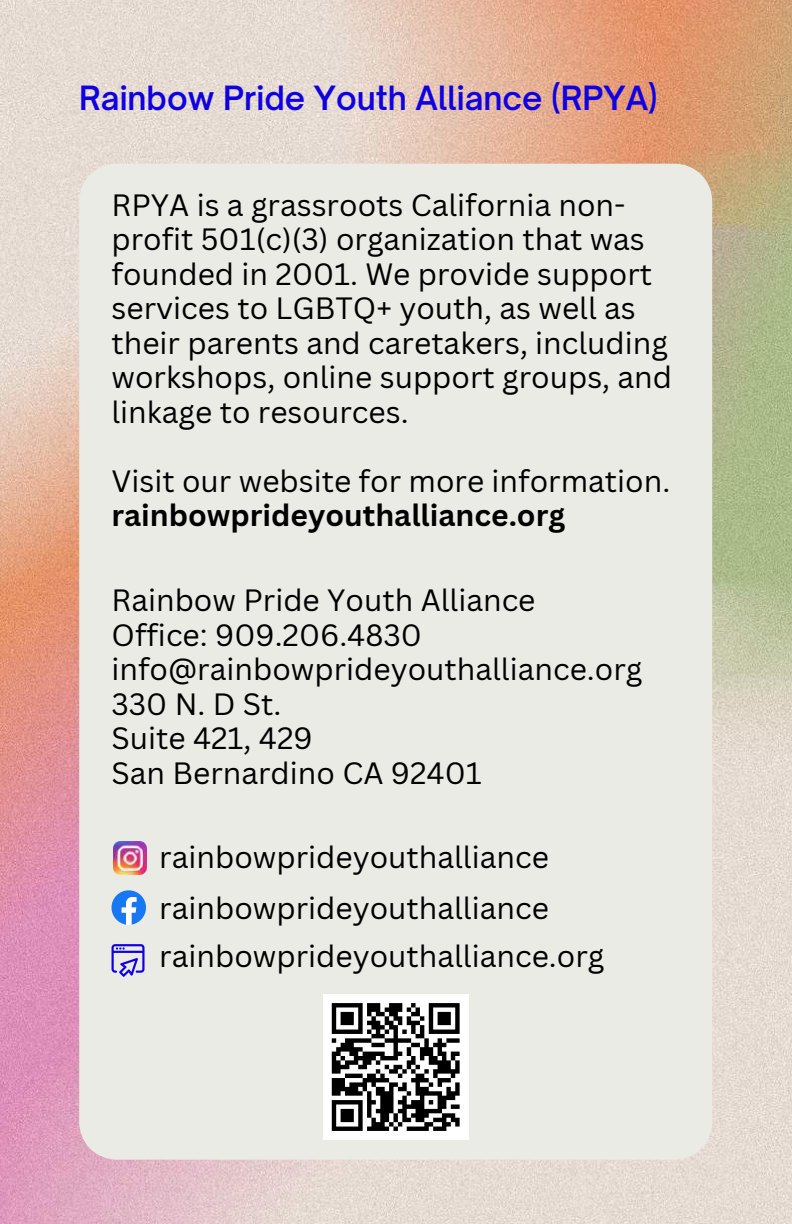
<style>
.page{position:relative;width:792px;height:1224px;background:#fff}
.page>*{position:absolute;margin:0;border:0;box-sizing:border-box;transform-origin:0 0}
.t1{font:600 32px "Open Sauce One";color:#1000e1}
.t2{font:30px/34.4px "Canva Sans";color:#000}
.t3{font:700 30px "Canva Sans";color:#000}
</style>
<div class="page">
<img style="left:0;top:0;width:792px;height:1224px">
<div style="left:79px;top:164px;width:633px;height:996px;background:#eaebe5"></div>
<img style="left:113px;top:841px;width:33px;height:33px">
<svg style="left:112px;top:890px;width:34px;height:35px"></svg>
<div style="left:323px;top:994px;width:145px;height:146px;background:#fff"></div>
<svg style="left:331px;top:1003px;width:129px;height:128px"></svg>
<svg style="left:112px;top:944px;width:33px;height:33px"></svg>
<p class="t1" style="left:79px;top:78px;width:580px">Rainbow Pride Youth Alliance (RPYA)</p>
<p class="t2" style="left:112px;top:187px;width:562px">RPYA is a grassroots California non&shy;profit 501(c)(3) organization that was founded in 2001. We provide support services to LGBTQ+ youth, as well as their parents and caretakers, including workshops, online support groups, and linkage to resources.</p>
<p class="t2" style="left:112px;top:463px;width:560px">Visit our website for more information.</p>
<p class="t3" style="left:112px;top:494px;width:455px">rainbowprideyouthalliance.org</p>
<p class="t2" style="left:112px;top:582px;width:532px">Rainbow Pride Youth Alliance<br>Office: 909.206.4830 info@rainbowprideyouthalliance.org<br>330 N. D St.<br>Suite 421, 429<br>San Bernardino CA 92401</p>
<p class="t2" style="left:159px;top:831px;width:447px;line-height:50px">rainbowprideyouthalliance rainbowprideyouthalliance rainbowprideyouthalliance.org</p>
</div>
